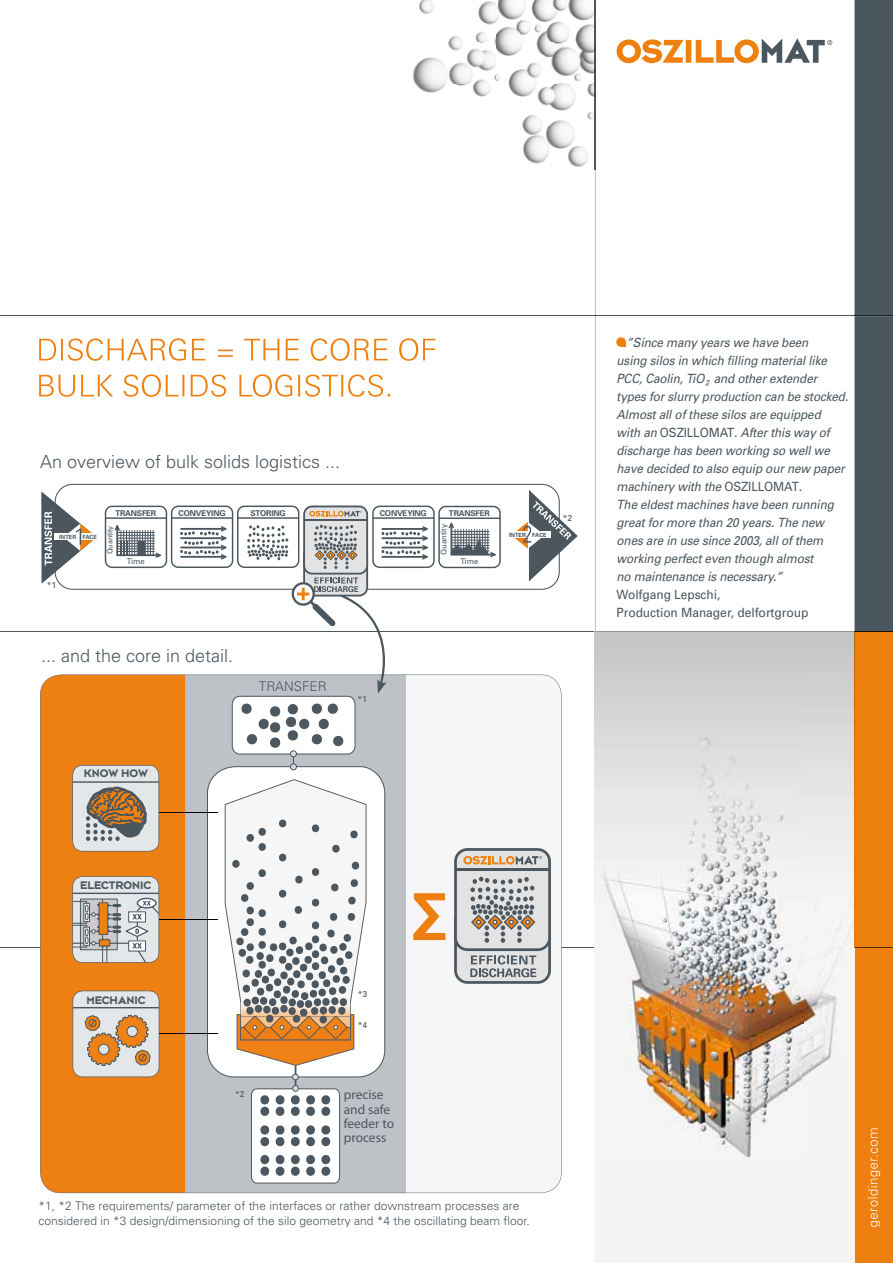
<style>
.page{position:relative;width:893px;height:1263px;background:#fff}
.page>*{position:absolute;margin:0;border:0;box-sizing:border-box;transform-origin:0 0}
.t1{font:300 18px "Univers 45";color:#4b575f}
.t2{font:13.5px/14.4px "Myriad Pro";color:#4b575f}
.t3{font:300 13.5px "Univers 45";color:#4c575f}
.t4{font:italic 12.75px/18px "Univers 55";letter-spacing:-.01em;color:#4b575f;scale:.92 1}
.t5{font:12.75px/18px "Univers";letter-spacing:-.005em;color:#4b575f;scale:.94 1}
.t6{font:12.15px "Bonn Medium Caps";color:#4b575f}
.t7{font:300 12px/14.4px "Univers 45";color:#4b575f}
.t8{font:8.7px "Univers";color:#4b565e}
.t9{font:8.55px "Univers";color:#4c575f}
.t10{font:700 7.95px "Univers";letter-spacing:-.02em;color:#4b565e}
.t11{font:7.8px "Univers";letter-spacing:-.02em;color:#4b565e}
.t12{font:7.35px "Univers";letter-spacing:-.02em;color:#4b565e}
.t13{font:700 5.7px "Univers";color:#4b565e}
.s1{font-family:"Univers";font-style:normal}
</style>
<div class="page">
<svg style="left:617px;top:38px;width:215px;height:25px"></svg>
<hr style="left:595px;top:169px;width:1px;height:147px;background:#4b575f">
<hr style="left:595px;top:316px;width:1px;height:315px;background:#4b575f">
<hr style="left:595px;top:316px;width:259px;height:1px;background:#4b575f">
<hr style="left:0;top:316px;width:595px;height:1px;background:#4b575f">
<hr style="left:0;top:947px;width:595px;height:1px;background:#4b575f">
<hr style="left:0;top:631px;width:595px;height:1px;background:#4b575f">
<img style="left:595px;top:631px;width:259px;height:632px">
<svg style="left:854px;top:0;width:39px;height:1263px;background:#9f7140"></svg>
<svg style="left:39px;top:374px;width:351px;height:23px"></svg>
<svg style="left:39px;top:338px;width:396px;height:23px"></svg>
<svg style="left:617px;top:337px;width:9px;height:10px"></svg>
<img style="left:413px;top:0;width:183px;height:169px">
<svg style="left:40px;top:675px;width:522px;height:518px"></svg>
<div style="left:55px;top:484px;width:505px;height:106px;border:1px solid #4b565e;border-radius:18px"></div>
<div style="left:438px;top:506px;width:63px;height:62px;border:1px solid #4b565e;border-radius:7px"></div>
<hr style="left:439px;top:517px;width:61px;height:2px;background:#4b565e">
<svg style="left:448px;top:523px;width:48px;height:34px"></svg>
<div style="left:372px;top:506px;width:63px;height:62px;border:1px solid #4b565e;border-radius:7px"></div>
<hr style="left:373px;top:517px;width:61px;height:2px;background:#4b565e">
<div style="left:171px;top:506px;width:62px;height:62px;border:1px solid #4b565e;border-radius:7px"></div>
<hr style="left:171px;top:517px;width:62px;height:2px;background:#4b565e">
<svg style="left:180px;top:526px;width:46px;height:34px"></svg>
<div style="left:105px;top:506px;width:62px;height:62px;border:1px solid #4b565e;border-radius:7px"></div>
<hr style="left:105px;top:517px;width:62px;height:2px;background:#4b565e">
<svg style="left:114px;top:525px;width:47px;height:33px"></svg>
<svg style="left:514px;top:490px;width:64px;height:91px"></svg>
<svg style="left:41px;top:491px;width:53px;height:93px"></svg>
<svg style="left:232px;top:505px;width:196px;height:265px"></svg>
<svg style="left:72px;top:765px;width:87px;height:86px;background:#bfb8ae"></svg>
<svg style="left:73px;top:990px;width:86px;height:87px;background:#d5c3b1"></svg>
<svg style="left:72px;top:876px;width:87px;height:87px;background:#c5c3c0"></svg>
<hr style="left:159px;top:812px;width:59px;height:1px;background:#000">
<hr style="left:159px;top:919px;width:59px;height:1px;background:#000">
<hr style="left:159px;top:1033px;width:59px;height:1px;background:#000">
<h1 class="t1" style="left:40px;top:451px;width:302px">An overview of bulk solids logistics ...</h1>
<p class="t10" style="left:115px;top:508px;width:42px">TRANSFER</p>
<p class="t10" style="left:179px;top:508px;width:48px">CONVEYING</p>
<p class="t10" style="left:250px;top:508px;width:37px">STORING</p>
<p class="t10" style="left:380px;top:508px;width:48px">CONVEYING</p>
<p class="t10" style="left:449px;top:508px;width:42px">TRANSFER</p>
<p class="t8" style="left:563px;top:512px;width:11px">*2</p>
<p class="t13" style="left:59px;top:533px;width:39px">INTER FACE</p>
<p class="t12" style="left:105px;top:554px;width:30px;rotate:-90deg">Quantity</p>
<p class="t11" style="left:439px;top:555px;width:32px;rotate:-90deg">Quantity</p>
<p class="t13" style="left:509px;top:531px;width:39px">INTER FACE</p>
<p class="t11" style="left:127px;top:556px;width:20px">Time</p>
<p class="t11" style="left:460px;top:556px;width:20px">Time</p>
<p class="t8" style="left:47px;top:580px;width:11px">*1</p>
<h1 class="t1" style="left:41px;top:645px;width:194px">... and the core in detail.</h1>
<p class="t3" style="left:259px;top:678px;width:69px">TRANSFER</p>
<p class="t9" style="left:357px;top:694px;width:11px">*1</p>
<p class="t6" style="left:84px;top:767px;width:66px">KNOW HOW</p>
<p class="t6" style="left:80px;top:879px;width:73px">ELECTRONIC</p>
<p class="t6" style="left:86px;top:994px;width:61px">MECHANIC</p>
<p class="t9" style="left:235px;top:1088px;width:11px">*2</p>
<p class="t9" style="left:358px;top:988px;width:11px">*3</p>
<p class="t9" style="left:358px;top:1020px;width:11px">*4</p>
<p class="t2" style="left:344px;top:1087px;width:52px">precise and safe feeder to process</p>
<p class="t2" style="left:350px;top:1092px;width:52px">feeder to process</p>
<p class="t7" style="left:39px;top:1198px;width:493px">*1, *2 The requirements/ parameter of the interfaces or rather downstream processes are considered in *3 design/dimensioning of the silo geometry and *4 the oscillating beam floor.</p>
<p class="t4" style="left:617px;top:334px;width:253px;text-indent:10px">”Since many years we have been<br>using silos in which filling material like PCC, Caolin, TiO² and other extender types for slurry production can be stocked.<br>Almost all of these silos are equipped<br>with an <span class="s1">OSZILLOMAT</span>. After this way of discharge has been working so well we have decided to also equip our new paper machinery with the <span class="s1">OSZILLOMAT</span>.<br>The eldest machines have been running great for more than 20 years. The new ones are in use since 2003, all of them working perfect even though almost<br>no maintenance is necessary.”</p>
<p class="t5" style="left:617px;top:586px;width:206px">Wolfgang Lepschi,<br>Production Manager, delfortgroup</p>
</div>
